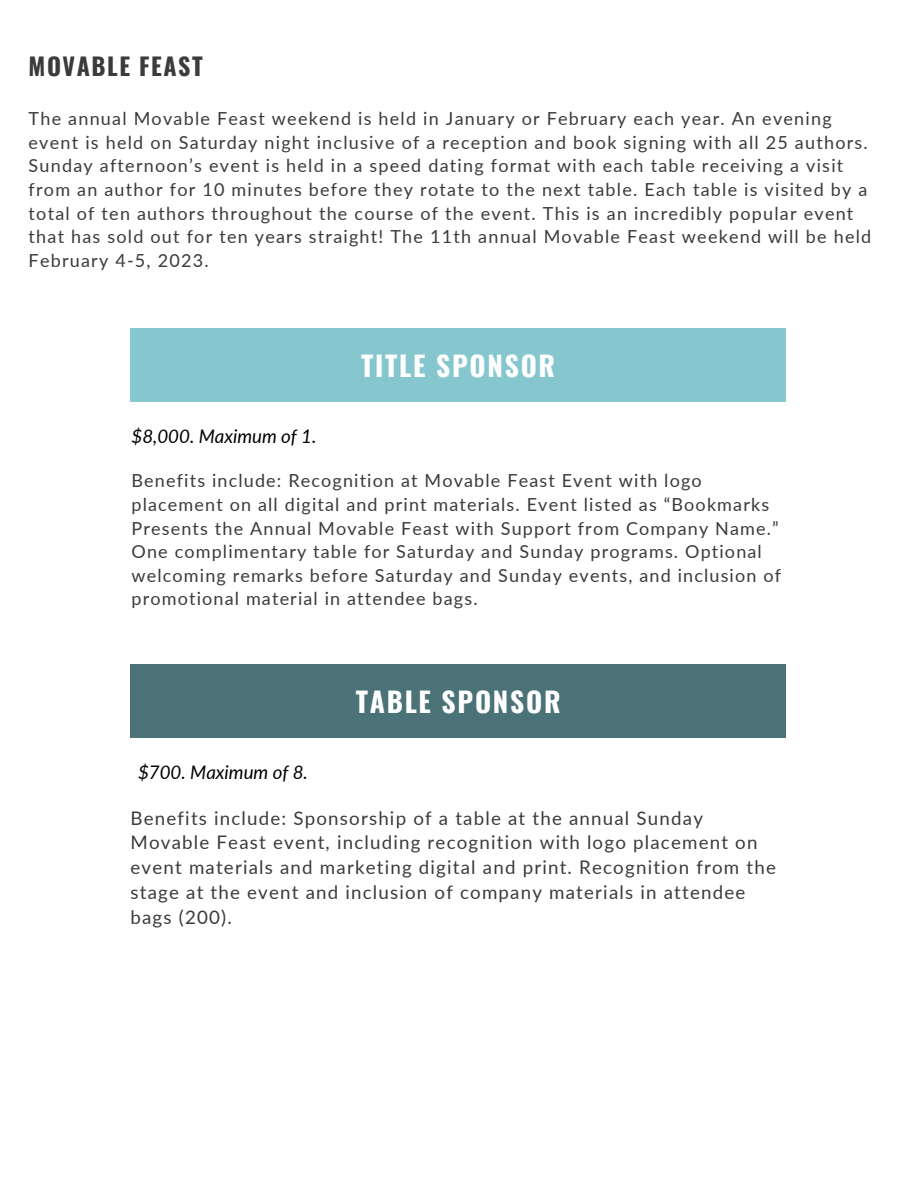
<style>
.page{position:relative;width:918px;height:1188px;background:#fff}
.page>*{position:absolute;margin:0;border:0;box-sizing:border-box;transform-origin:0 0}
.t1{font:700 27.6px "Oswald";letter-spacing:.065em;color:#fff}
.t2{font:700 24px "Oswald";letter-spacing:.065em;color:#3b3a3c}
.t3{font:18.75px/24.8px "Lato";letter-spacing:.065em;color:#3b3a3c}
.t4{font:italic 18.75px "Lato";color:#000}
.t5{font:18px/23.7px "Lato";letter-spacing:.07em;color:#3b3a3c}
</style>
<div class="page">
<div style="left:130px;top:328px;width:656px;height:73px;background:#86c6ce"></div>
<div style="left:130px;top:664px;width:656px;height:74px;background:#4a7277"></div>
<h2 class="t2" style="left:29px;top:47px;width:176px">MOVABLE FEAST</h2>
<p class="t5" style="left:29px;top:106px;width:844px">The annual Movable Feast weekend is held in January or February each year. An evening event is held on Saturday night inclusive of a reception and book signing with all 25 authors.<br>Sunday afternoon’s event is held in a speed dating format with each table receiving a visit from an author for 10 minutes before they rotate to the next table. Each table is visited by a total of ten authors throughout the course of the event. This is an incredibly popular event that has sold out for ten years straight! The 11th annual Movable Feast weekend will be held February 4-5, 2023.</p>
<p class="t4" style="left:132px;top:424px;width:187px">$8,000. Maximum of 1.</p>
<h1 class="t1" style="left:361px;top:344px;width:196px">TITLE SPONSOR</h1>
<p class="t5" style="left:132px;top:469px;width:651px">Benefits include: Recognition at Movable Feast Event with logo placement on all digital and print materials. Event listed as “Bookmarks Presents the Annual Movable Feast with Support from Company Name.” One complimentary table for Saturday and Sunday programs. Optional welcoming remarks before Saturday and Sunday events, and inclusion of promotional material in attendee bags.</p>
<p class="t4" style="left:138px;top:761px;width:171px">$700. Maximum of 8.</p>
<h1 class="t1" style="left:356px;top:680px;width:206px">TABLE SPONSOR</h1>
<p class="t3" style="left:130px;top:805px;width:647px">Benefits include: Sponsorship of a table at the annual Sunday Movable Feast event, including recognition with logo placement on event materials and marketing digital and print. Recognition from the stage at the event and inclusion of company materials in attendee bags (200).</p>
</div>
